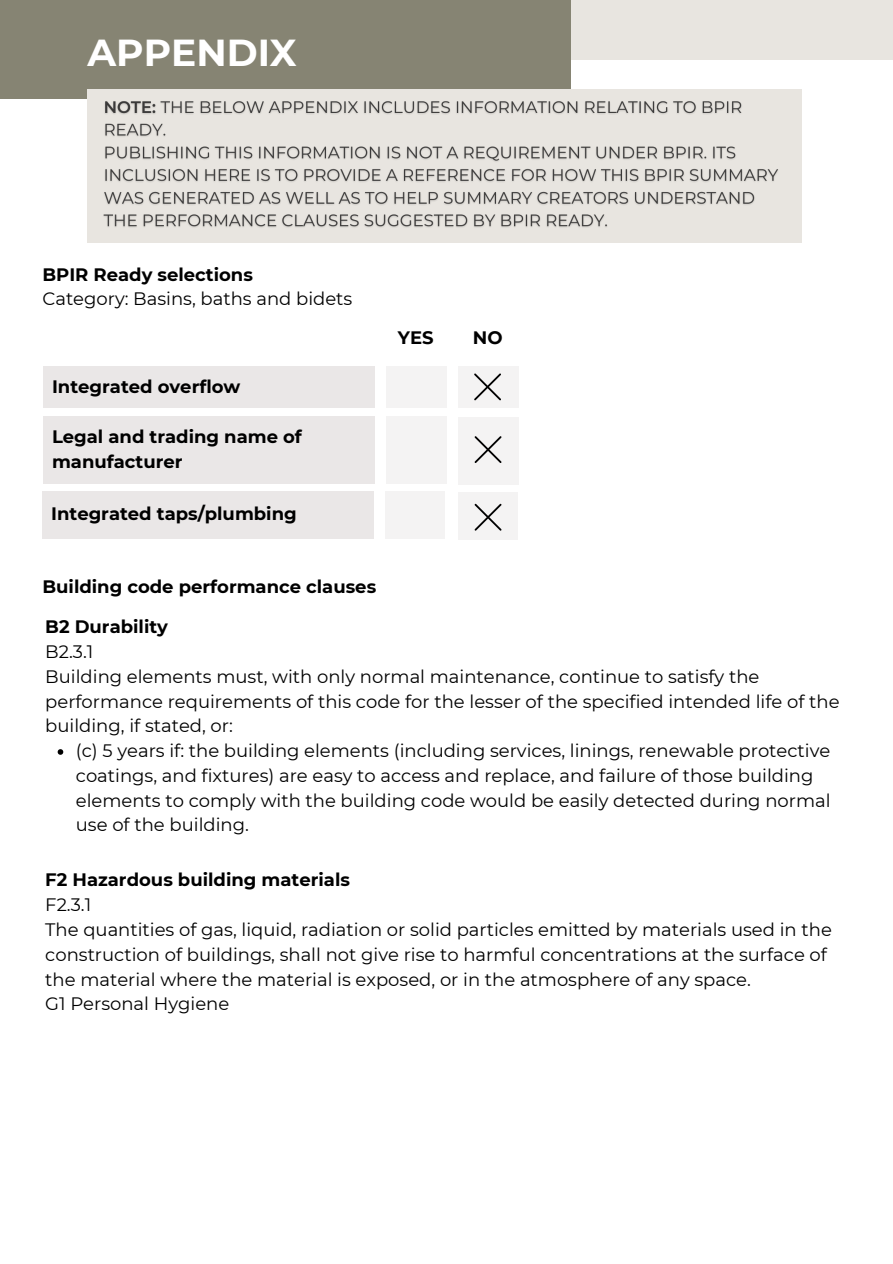
<style>
.page{position:relative;width:893px;height:1264px;background:#fff}
.page>*{position:absolute;margin:0;border:0;box-sizing:border-box;transform-origin:0 0}
.t1{font:700 37.5px "Montserrat";color:#fff}
.t2{font:18px/24.8px "Montserrat";color:#000}
.t3{font:700 18px/24.8px "Montserrat";color:#000}
</style>
<div class="page">
<div style="left:467px;top:0;width:425px;height:60px;background:#e8e5e0"></div>
<div style="left:0;top:0;width:571px;height:99px;background:#868473"></div>
<div style="left:87px;top:89px;width:715px;height:154px;background:#e8e5e0"></div>
<div style="left:43px;top:366px;width:332px;height:42px;background:#eae7e7"></div>
<div style="left:43px;top:416px;width:332px;height:67px;background:#eae7e7"></div>
<div style="left:42px;top:491px;width:332px;height:48px;background:#eae7e7"></div>
<div style="left:386px;top:366px;width:60px;height:42px;background:#f4f3f3"></div>
<div style="left:458px;top:366px;width:60px;height:42px;background:#f4f3f3"></div>
<div style="left:386px;top:416px;width:60px;height:67px;background:#f4f3f3"></div>
<div style="left:458px;top:417px;width:60px;height:68px;background:#f4f3f3"></div>
<div style="left:385px;top:491px;width:60px;height:48px;background:#f4f3f3"></div>
<div style="left:458px;top:491px;width:59px;height:48px;background:#f4f3f3"></div>
<svg style="left:474px;top:373px;width:27px;height:27px"></svg>
<svg style="left:474px;top:436px;width:27px;height:27px"></svg>
<svg style="left:474px;top:503px;width:27px;height:27px"></svg>
<img style="left:103px;top:101px;width:675px;height:127px">
<svg style="left:58px;top:749px;width:5px;height:5px"></svg>
<p class="t1" style="left:87px;top:29px;width:211px">APPENDIX</p>
<p class="t3" style="left:42px;top:262px;width:212px">BPIR Ready selections</p>
<p class="t2" style="left:42px;top:286px;width:311px">Category: Basins, baths and bidets</p>
<p class="t3" style="left:52px;top:374px;width:190px">Integrated overflow</p>
<p class="t3" style="left:52px;top:424px;width:251px">Legal and trading name of manufacturer</p>
<p class="t3" style="left:51px;top:501px;width:247px">Integrated taps/plumbing</p>
<p class="t3" style="left:398px;top:325px;width:37px">YES</p>
<p class="t3" style="left:473px;top:325px;width:31px">NO</p>
<p class="t3" style="left:42px;top:574px;width:335px">Building code performance clauses</p>
<p class="t3" style="left:45px;top:614px;width:124px">B2 Durability</p>
<p class="t2" style="left:45px;top:639px;width:50px">B2.3.1</p>
<p class="t2" style="left:45px;top:664px;width:795px">Building elements must, with only normal maintenance, continue to satisfy the performance requirements of this code for the lesser of the specified intended life of the building, if stated, or:</p>
<p class="t2" style="left:76px;top:738px;width:756px">(c) 5 years if: the building elements (including services, linings, renewable protective coatings, and fixtures) are easy to access and replace, and failure of those building elements to comply with the building code would be easily detected during normal use of the building.</p>
<p class="t3" style="left:45px;top:867px;width:306px">F2 Hazardous building materials</p>
<p class="t2" style="left:45px;top:892px;width:47px">F2.3.1</p>
<p class="t2" style="left:45px;top:917px;width:788px">The quantities of gas, liquid, radiation or solid particles emitted by materials used in the construction of buildings, shall not give rise to harmful concentrations at the surface of the material where the material is exposed, or in the atmosphere of any space.</p>
<p class="t2" style="left:45px;top:991px;width:185px">G1 Personal Hygiene</p>
</div>
